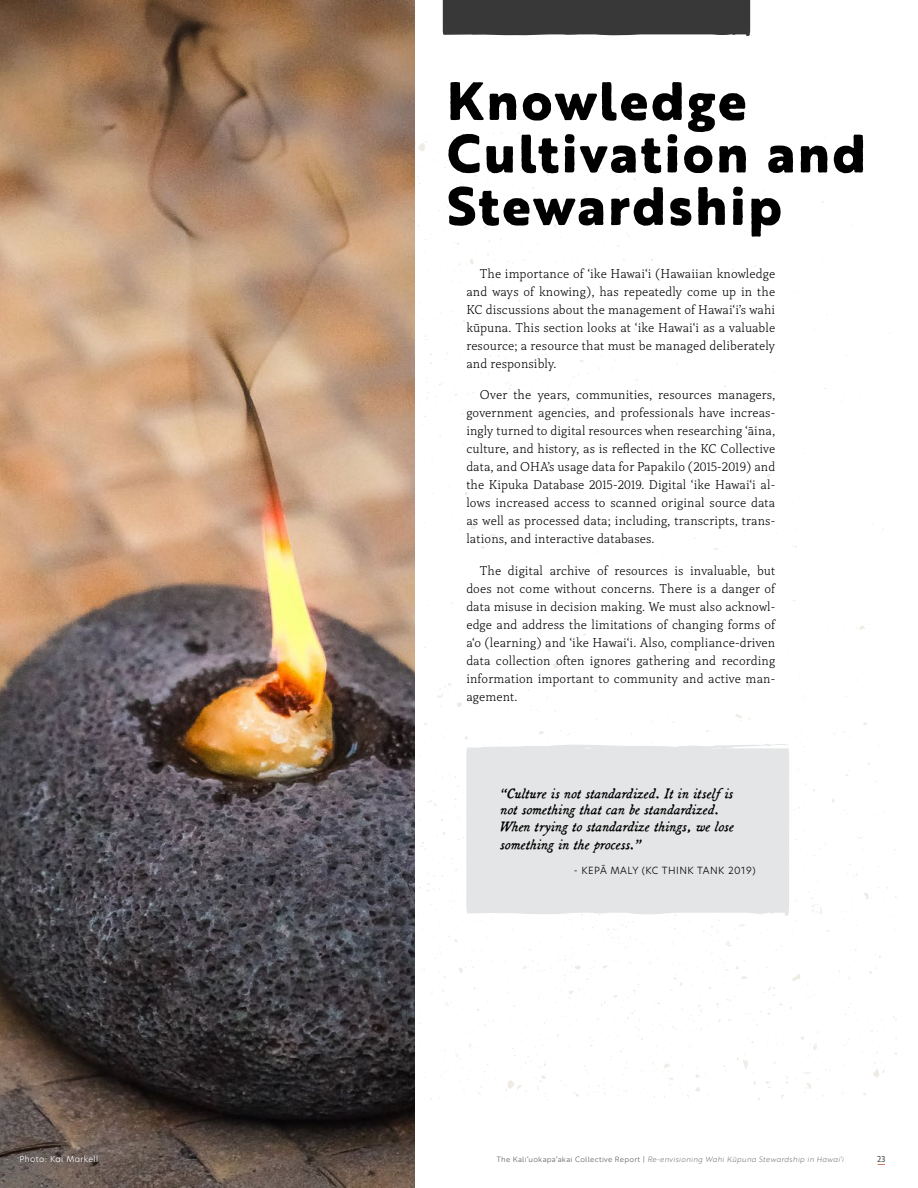
<style>
.page{position:relative;width:918px;height:1188px;background:#fff}
.page>*{position:absolute;margin:0;border:0;box-sizing:border-box;transform-origin:0 0}
.t1{font:800 52.5px "Brother 1816 Printed";letter-spacing:.05em;color:#000}
.t2{font:italic 15px/18px "Broadsheet";letter-spacing:.01em;color:#000}
.t3{font:300 13.5px/18px "Capitolina";letter-spacing:.01em;color:#000;text-align:justify}
.t4{font:300 9.75px "Hero New";letter-spacing:.05em;color:#000}
.t5{font:300 8.25px "Hero New";letter-spacing:.05em;color:#fff}
.t6{font:8.25px "Brother 1816 Printed";color:#4d4d4f}
.t7{font:italic 300 7.5px "Brother 1816 Printed";letter-spacing:.03em;color:#6d6e71}
.s1{font-weight:400;font-style:normal}
</style>
<div class="page">
<svg style="left:417px;top:145px;width:192px;height:213px"></svg>
<svg style="left:418px;top:857px;width:192px;height:243px"></svg>
<div style="left:443px;top:0;width:308px;height:36px;background:#383839"></div>
<img style="left:0;top:0;width:415px;height:1188px">
<div style="left:466px;top:744px;width:324px;height:172px;background:#e4e5e6"></div>
<div style="left:12px;top:1148px;width:94px;height:22px;background:#000;opacity:.21"></div>
<p class="t1" style="left:447px;top:61px;width:301px">Knowledge</p>
<p class="t1" style="left:447px;top:113px;width:421px">Cultivation and</p>
<p class="t1" style="left:447px;top:166px;width:337px">Stewardship</p>
<p class="t3" style="left:466px;top:265px;width:310px;text-indent:14px">The importance of ‘ike Hawai‘i (Hawaiian knowledge and ways of knowing), has repeatedly come up in the KC discussions about the management of Hawai‘i’s wahi kūpuna. This section looks at ‘ike Hawai‘i as a valuable resource; a resource that must be managed deliberately and responsibly.</p>
<p class="t3" style="left:466px;top:386px;width:310px;text-indent:14px">Over the years, communities, resources managers, government agencies, and professionals have increas&shy;ingly turned to digital resources when researching ‘āina, culture, and history, as is reflected in the KC Collective data, and OHA’s usage data for Papakilo (2015-2019) and the Kipuka Database 2015-2019. Digital ‘ike Hawai‘i al&shy;lows increased access to scanned original source data as well as processed data; including, transcripts, trans&shy;lations, and interactive databases.</p>
<p class="t3" style="left:466px;top:562px;width:310px;text-indent:14px">The digital archive of resources is invaluable, but does not come without concerns. There is a danger of data misuse in decision making. We must also acknowl&shy;edge and address the limitations of changing forms of a‘o (learning) and ‘ike Hawai‘i. Also, compliance-driven data collection often ignores gathering and recording information important to community and active man&shy;agement.</p>
<p class="t2" style="left:500px;top:783px;width:234px">“Culture is not standardized. It in itself is</p>
<p class="t2" style="left:500px;top:799px;width:220px">not something that can be standardized.</p>
<p class="t2" style="left:500px;top:816px;width:235px">When trying to standardize things, we lose something in the process.”</p>
<p class="t4" style="left:574px;top:864px;width:183px">- KEPĀ MALY (KC THINK TANK 2019)</p>
<p class="t5" style="left:19px;top:1153px;width:80px">Photo: Kai Markell</p>
<p class="t7" style="left:497px;top:1154px;width:348px"><span class="s1">The Kali‘uokapa‘akai Collective Report |</span> Re-envisioning Wahi Kūpuna Stewardship in Hawai‘i</p>
<p class="t6" style="left:877px;top:1153px;width:10px">23</p>
</div>
